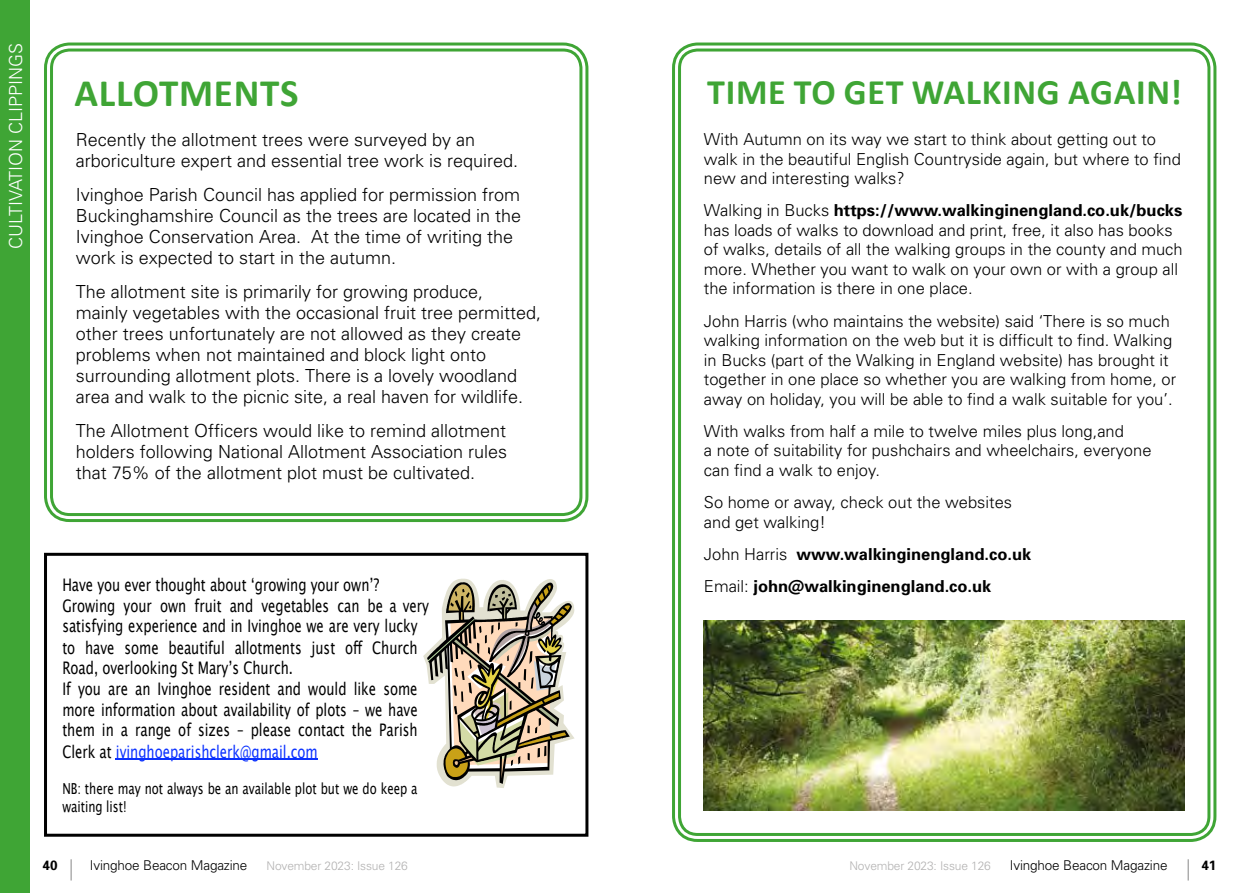
<style>
.page{position:relative;width:1259px;height:893px;background:#fff}
.page>*{position:absolute;margin:0;border:0;box-sizing:border-box;transform-origin:0 0}
.t1{font:700 39px "Calibri";letter-spacing:.02em;color:#3fa535}
.t2{font:700 36px "Calibri";letter-spacing:.02em;color:#3fa535}
.t3{font:300 18px/21px "Univers";color:#000}
.t4{font:300 18px "Univers";color:#fff}
.t5{font:17.25px/20.9px "Lucida Grande";color:#000;scale:.76 1}
.t6{font:300 16.5px/19.5px "Univers";color:#000}
.t7{font:700 16.5px/32.2px "Univers";color:#000}
.t8{font:15.15px/18.5px "Lucida Grande";color:#000;scale:.76 1}
.t9{font:300 13.5px "Univers";letter-spacing:-.01em;color:#000}
.t10{font:700 13.5px "Univers";color:#000}
.t11{font:300 12px "Univers";letter-spacing:-.01em;color:#b3b2b2}
.s1{color:#0a31ff}
.s2{font-weight:700}
.s3{font-weight:300}
</style>
<div class="page">
<svg style="left:71px;top:859px;width:1px;height:21px"></svg>
<svg style="left:1187px;top:859px;width:1px;height:21px"></svg>
<div style="left:0;top:0;width:30px;height:893px;background:#3fa535"></div>
<div style="left:44px;top:43px;width:544px;height:479px;border:3px solid #3fa535;border-radius:24px"></div>
<div style="left:50px;top:49px;width:532px;height:467px;border:3px solid #3fa535;border-radius:18px"></div>
<hr style="left:116px;top:759px;width:202px;height:1px;background:#0a31ff">
<svg style="left:423px;top:579px;width:151px;height:209px"></svg>
<div style="left:44px;top:553px;width:544px;height:284px;border:3px solid #000"></div>
<div style="left:672px;top:43px;width:544px;height:799px;border:3px solid #3fa535;border-radius:24px"></div>
<div style="left:678px;top:49px;width:532px;height:787px;border:3px solid #3fa535;border-radius:18px"></div>
<img style="left:704px;top:620px;width:480px;height:190px">
<p class="t4" style="left:5px;top:249px;width:208px;rotate:-90deg">CULTIVATION CLIPPINGS</p>
<h1 class="t1" style="left:75px;top:68px;width:225px">ALLOTMENTS</h1>
<p class="t3" style="left:76px;top:129px;width:444px">Recently the allotment trees were surveyed by an arboriculture expert and essential tree work is required.</p>
<p class="t3" style="left:76px;top:184px;width:447px">Ivinghoe Parish Council has applied for permission from Buckinghamshire Council as the trees are located in the Ivinghoe Conservation Area. At the time of writing the work is expected to start in the autumn.</p>
<p class="t3" style="left:76px;top:280px;width:467px">The allotment site is primarily for growing produce,<br>mainly vegetables with the occasional fruit tree permitted, other trees unfortunately are not allowed as they create problems when not maintained and block light onto surrounding allotment plots. There is a lovely woodland area and walk to the picnic site, a real haven for wildlife.</p>
<p class="t3" style="left:76px;top:419px;width:433px;text-align:justify">The Allotment Officers would like to remind allotment holders following National Allotment Association rules that 75% of the allotment plot must be cultivated.</p>
<p class="t5" style="left:62px;top:576px;width:484px">Have you ever thought about ‘growing your own’?<br>Growing your own fruit and vegetables can be a very satisfying experience and in Ivinghoe we are very lucky to have some beautiful allotments just off Church Road, overlooking St Mary’s Church.<br>If you are an Ivinghoe resident and would like some more information about availability of plots – we have them in a range of sizes – please contact the Parish Clerk at <span class="s1">ivinghoeparishclerk@gmail.com</span></p>
<p class="t8" style="left:62px;top:780px;width:469px">NB: there may not always be an available plot but we do keep a waiting list!</p>
<h2 class="t2" style="left:707px;top:69px;width:476px">TIME TO GET WALKING AGAIN!</h2>
<p class="t6" style="left:704px;top:129px;width:478px">With Autumn on its way we start to think about getting out to walk in the beautiful English Countryside again, but where to find new and interesting walks?</p>
<p class="t6" style="left:704px;top:200px;width:480px">Walking in Bucks <span class="s2">https://www.walkinginengland.co.uk/bucks </span>has loads of walks to download and print, free, it also has books of walks, details of all the walking groups in the county and much more. Whether you want to walk on your own or with a group all the information is there in one place.</p>
<p class="t6" style="left:704px;top:311px;width:474px">John Harris (who maintains the website) said ‘There is so much walking information on the web but it is difficult to find. Walking in Bucks (part of the Walking in England website) has brought it together in one place so whether you are walking from home, or away on holiday, you will be able to find a walk suitable for you’.</p>
<p class="t6" style="left:704px;top:421px;width:449px">With walks from half a mile to twelve miles plus long,and<br>a note of suitability for pushchairs and wheelchairs, everyone can find a walk to enjoy.</p>
<p class="t6" style="left:704px;top:492px;width:310px">So home or away, check out the websites and get walking!</p>
<p class="t7" style="left:704px;top:537px;width:329px"><span class="s3">John Harris</span> www.walkinginengland.co.uk<br><span class="s3">Email:</span> john@walkinginengland.co.uk</p>
<p class="t10" style="left:43px;top:856px;width:17px">40</p>
<p class="t9" style="left:90px;top:857px;width:159px">Ivinghoe Beacon Magazine</p>
<p class="t11" style="left:266px;top:858px;width:143px">November 2023: Issue 126</p>
<p class="t11" style="left:849px;top:858px;width:143px">November 2023: Issue 126</p>
<p class="t9" style="left:1010px;top:857px;width:159px">Ivinghoe Beacon Magazine</p>
<p class="t10" style="left:1201px;top:856px;width:17px">41</p>
</div>
